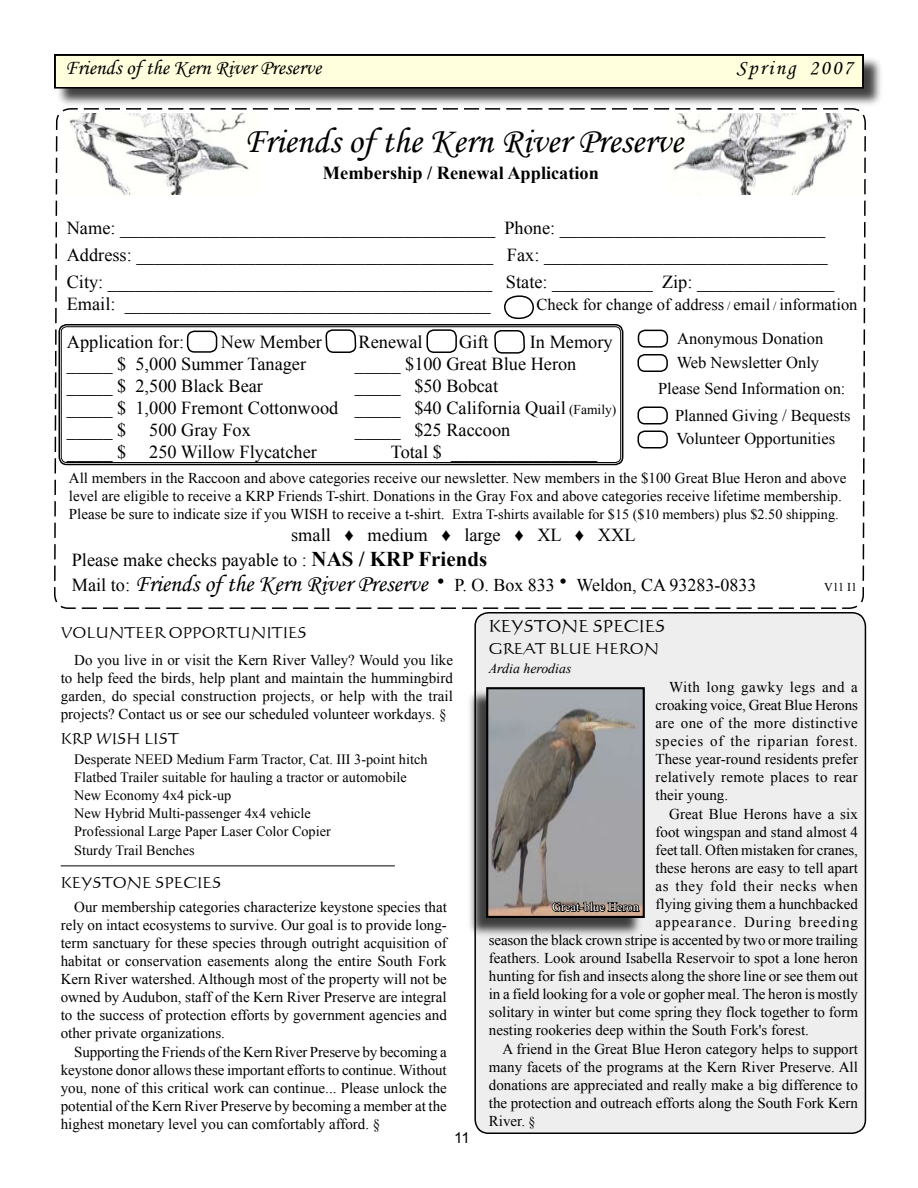
<style>
.page{position:relative;width:918px;height:1188px;background:#fff}
.page>*{position:absolute;margin:0;border:0;box-sizing:border-box;transform-origin:0 0}
.t1{font:36px "Monotype Corsiva";color:#000}
.t2{font:24px "Monotype Corsiva";color:#000}
.t3{font:21px "Monotype Corsiva";color:#000}
.t4{font:21px "Monotype Corsiva";letter-spacing:.105em;color:#000}
.t5{font:18.3px/27px "Times New Roman";color:#000}
.t6{font:700 18.3px "Times New Roman";color:#000}
.t7{font:16.5px/26.2px "Times New Roman";color:#000;text-align:center}
.t8{font:16.5px "Calligraphic 421 BT Roman B";color:#000}
.t9{font:15px/18px "Times New Roman";color:#000;text-align:justify}
.t10{font:15px "Calligraphic 421 BT Roman B";color:#000}
.t11{font:15px "Times New Roman";letter-spacing:.065em;color:#000}
.t12{font:15px "Times New Roman";letter-spacing:.04em;color:#000}
.t13{font:15px "Arial";color:#000}
.t14{font:14.25px/18.1px "Times New Roman";color:#000}
.t15{font:italic 13.8px "Times New Roman";color:#000}
.t16{font:12.3px "Times New Roman";color:#fff}
.t17{font:12px "Times New Roman";color:#000}
.s1{font-size:12px}
.s2{font-size:13.5px}
.s3{font-size:15px}
.s4{font-weight:700;font-size:21px}
.s5{font-family:"Times New Roman";font-size:18.3px}
.s6{font-family:"Times New Roman";font-size:21px}
.s7{font-family:"Times New Roman";font-size:18px}
.s8{font-size:13.8px}
</style>
<div class="page">
<div style="left:475px;top:613px;width:390px;height:520px;background:#eee;border-radius:14px"></div>
<div style="left:474px;top:612px;width:392px;height:522px;border:2px solid #000;border-radius:14px"></div>
<div style="left:56px;top:56px;width:828px;height:53px;background:#000;opacity:.75"></div>
<div style="left:55px;top:55px;width:808px;height:33px;background:#ffffde"></div>
<div style="left:54px;top:54px;width:810px;height:35px;border:2px solid #000"></div>
<svg style="left:54px;top:107px;width:813px;height:502px"></svg>
<div style="left:59px;top:324px;width:564px;height:141px;border:2px solid #000;border-radius:8px"></div>
<div style="left:61px;top:326px;width:560px;height:137px;border:1px solid #000;border-radius:6px"></div>
<img style="left:664px;top:113px;width:196px;height:81px">
<img style="left:62px;top:113px;width:196px;height:81px">
<div style="left:427px;top:329px;width:30px;height:24px;border:2px solid #000;border-radius:7px"></div>
<div style="left:187px;top:331px;width:30px;height:22px;border:2px solid #000;border-radius:7px"></div>
<div style="left:638px;top:330px;width:30px;height:18px;border:2px solid #000;border-radius:7px"></div>
<svg style="left:325px;top:329px;width:32px;height:85px"></svg>
<div style="left:467px;top:689px;width:177px;height:248px;background:#000;opacity:.75"></div>
<img style="left:489px;top:690px;width:153px;height:225px">
<div style="left:486px;top:687px;width:159px;height:231px;border:2px solid #000"></div>
<hr style="left:61px;top:866px;width:334px;height:1px;background:#000">
<svg style="left:494px;top:269px;width:41px;height:85px"></svg>
<div style="left:638px;top:354px;width:30px;height:18px;border:2px solid #000;border-radius:7px"></div>
<div style="left:638px;top:430px;width:30px;height:18px;border:2px solid #000;border-radius:7px"></div>
<div style="left:638px;top:406px;width:30px;height:18px;border:2px solid #000;border-radius:7px"></div>
<svg style="left:551px;top:900px;width:89px;height:14px"></svg>
<h3 class="t3" style="left:65px;top:55px;width:258px">Friends of the Kern River Preserve</h3>
<h3 class="t4" style="left:736px;top:55px;width:118px">Spring 2007</h3>
<h1 class="t1" style="left:244px;top:119px;width:441px">Friends of the Kern River Preserve</h1>
<p class="t6" style="left:323px;top:161px;width:278px">Membership / Renewal Application</p>
<p class="t5" style="left:67px;top:214px;width:769px">Name: _________________________________________ Phone: _____________________________<br>Address: _______________________________________ Fax: _______________________________<br>City: __________________________________________ State: ___________ Zip: _______________</p>
<p class="t5" style="left:67px;top:290px;width:425px">Email: ________________________________________</p>
<p class="t7" style="left:536px;top:291px;width:323px">Check for change of address <span class="s1">/</span> email <span class="s1">/</span> information</p>
<p class="t7" style="left:677px;top:325px;width:148px">Anonymous Donation</p>
<p class="t5" style="left:67px;top:328px;width:119px">Application for:</p>
<p class="t5" style="left:221px;top:328px;width:103px">New Member</p>
<p class="t5" style="left:359px;top:328px;width:66px">Renewal</p>
<p class="t5" style="left:459px;top:328px;width:31px">Gift</p>
<p class="t5" style="left:530px;top:328px;width:84px">In Memory</p>
<p class="t5" style="left:67px;top:350px;width:241px">_____ $ 5,000 Summer Tanager</p>
<p class="t5" style="left:355px;top:350px;width:223px">_____ $100 Great Blue Heron</p>
<p class="t5" style="left:67px;top:372px;width:198px">_____ $ 2,500 Black Bear</p>
<p class="t7" style="left:658px;top:349px;width:189px">Web Newsletter Only<br>Please Send Information on:</p>
<p class="t5" style="left:67px;top:375px;width:551px;line-height:21.9px;text-indent:288px">_____ $50 Bobcat<br>_____ $ 1,000 Fremont Cottonwood _____ $40 California Quail <span class="s2">(Family) </span>_____ $</p>
<p class="t7" style="left:675px;top:402px;width:177px">Planned Giving / Bequests</p>
<p class="t5" style="left:149px;top:416px;width:103px">500 Gray Fox</p>
<p class="t5" style="left:355px;top:416px;width:157px">_____ $25 Raccoon</p>
<p class="t7" style="left:676px;top:425px;width:160px">Volunteer Opportunities</p>
<p class="t9" style="left:69px;top:469px;width:779px">All members in the Raccoon and above categories receive our newsletter. New members in the $100 Great Blue Heron and above level are eligible to receive a KRP Friends T-shirt. Donations in the Gray Fox and above categories receive lifetime membership.</p>
<p class="t14" style="left:69px;top:505px;width:771px"><span class="s3">Please be sure to indicate size if you WISH to receive a t-shirt.</span> Extra T-shirts available for $15 ($10 members) plus $2.50 shipping.</p>
<p class="t5" style="left:72px;top:522px;width:565px;line-height:25.2px;text-indent:219px">small ♦ medium ♦ large ♦ XL ♦ XXL<br>Please make checks payable to : <span class="s4">NAS / KRP Friends</span></p>
<h2 class="t2" style="left:72px;top:569px;width:686px"><span class="s5">Mail to:</span> Friends of the Kern River Preserve <span class="s6">•</span> <span class="s7">P. O. Box 833</span> <span class="s6">•</span> <span class="s7">Weldon, CA 93283-0833</span></h2>
<p class="t17" style="left:824px;top:579px;width:35px">V11 I1</p>
<p class="t5" style="left:67px;top:438px;width:61px">_____ $</p>
<p class="t5" style="left:149px;top:438px;width:169px">250 Willow Flycatcher</p>
<p class="t5" style="left:391px;top:438px;width:208px">Total $ ________________</p>
<p class="t10" style="left:61px;top:623px;width:246px">VOLUNTEER OPPORTUNITIES</p>
<p class="t9" style="left:61px;top:650px;width:394px;text-indent:14px">Do you live in or visit the Kern River Valley? Would you like to help feed the birds, help plant and maintain the hummingbird garden, do special construction projects, or help with the trail projects? Contact us or see our scheduled volunteer workdays. §</p>
<p class="t10" style="left:61px;top:729px;width:120px">KRP WISH LIST</p>
<p class="t14" style="left:74px;top:750px;width:355px">Desperate NEED Medium Farm Tractor, Cat. III 3-point hitch Flatbed Trailer suitable for hauling a tractor or automobile New Economy 4x4 pick-up<br>New Hybrid Multi-passenger 4x4 vehicle<br>Professional Large Paper Laser Color Copier<br>Sturdy Trail Benches</p>
<p class="t10" style="left:61px;top:873px;width:160px">KEYSTONE SPECIES</p>
<p class="t9" style="left:61px;top:897px;width:388px;text-indent:14px">Our membership categories characterize keystone species that rely on intact ecosystems to survive. Our goal is to provide long&shy;term sanctuary for these species through outright acquisition of habitat or conservation easements along the entire South Fork Kern River watershed. Although most of the property will not be owned by Audubon, staff of the Kern River Preserve are integral to the success of protection efforts by government agencies and other private organizations.</p>
<p class="t9" style="left:61px;top:1043px;width:388px;text-indent:14px">Supporting the Friends of the Kern River Preserve by becoming a keystone donor allows these important efforts to continue. Without you, none of this critical work can continue... Please unlock the potential of the Kern River Preserve by becoming a member at the highest monetary level you can comfortably afford. §</p>
<p class="t13" style="left:454px;top:1128px;width:17px">11</p>
<p class="t8" style="left:489px;top:615px;width:176px">KEYSTONE SPECIES</p>
<p class="t10" style="left:489px;top:639px;width:172px">GREAT BLUE HERON</p>
<p class="t15" style="left:489px;top:659px;width:84px">Ardia herodias</p>
<p class="t9" style="left:656px;top:678px;width:204px;text-indent:14px">With long gawky legs and a croaking voice, Great Blue Herons are one of the more distinctive species of the riparian forest.<br>These year-round residents prefer relatively remote places to rear their young.</p>
<p class="t9" style="left:669px;top:805px;width:190px">Great Blue Herons have a six</p>
<p class="t9" style="left:656px;top:823px;width:204px">foot wingspan and stand almost 4</p>
<p class="t9" style="left:656px;top:841px;width:204px">feet tall. Often mistaken for cranes,</p>
<p class="t9" style="left:656px;top:859px;width:204px">these herons are easy to tell apart</p>
<p class="t12" style="left:656px;top:876px;width:204px">as they fold their necks when</p>
<p class="t9" style="left:656px;top:895px;width:204px">flying giving them a hunchbacked</p>
<p class="t11" style="left:656px;top:912px;width:204px">appearance. During breeding</p>
<p class="t9" style="left:489px;top:931px;width:371px">season the black crown stripe is accented by two or more trailing</p>
<p class="t9" style="left:489px;top:949px;width:371px">feathers. Look around Isabella Reservoir to spot a lone heron</p>
<p class="t9" style="left:489px;top:967px;width:371px">hunting for fish and insects along the shore line or see them out</p>
<p class="t9" style="left:489px;top:985px;width:371px">in a field looking for a vole or gopher meal. The heron is mostly</p>
<p class="t9" style="left:489px;top:1003px;width:371px">solitary in winter but come spring they flock together to form</p>
<p class="t9" style="left:489px;top:1021px;width:322px">nesting rookeries deep within the South Fork's forest.</p>
<p class="t9" style="left:502px;top:1040px;width:357px">A friend in the Great Blue Heron category helps to support</p>
<p class="t9" style="left:489px;top:1058px;width:371px">many facets of the programs at the Kern River Preserve. All</p>
<p class="t9" style="left:489px;top:1076px;width:371px">donations are appreciated and really make a big difference to</p>
<p class="t9" style="left:489px;top:1094px;width:371px">the protection and outreach efforts along the South Fork Kern</p>
<p class="t9" style="left:489px;top:1112px;width:48px">River. <span class="s8">§</span></p>
<p class="t16" style="left:552px;top:899px;width:88px">Great-blue Heron</p>
</div>
